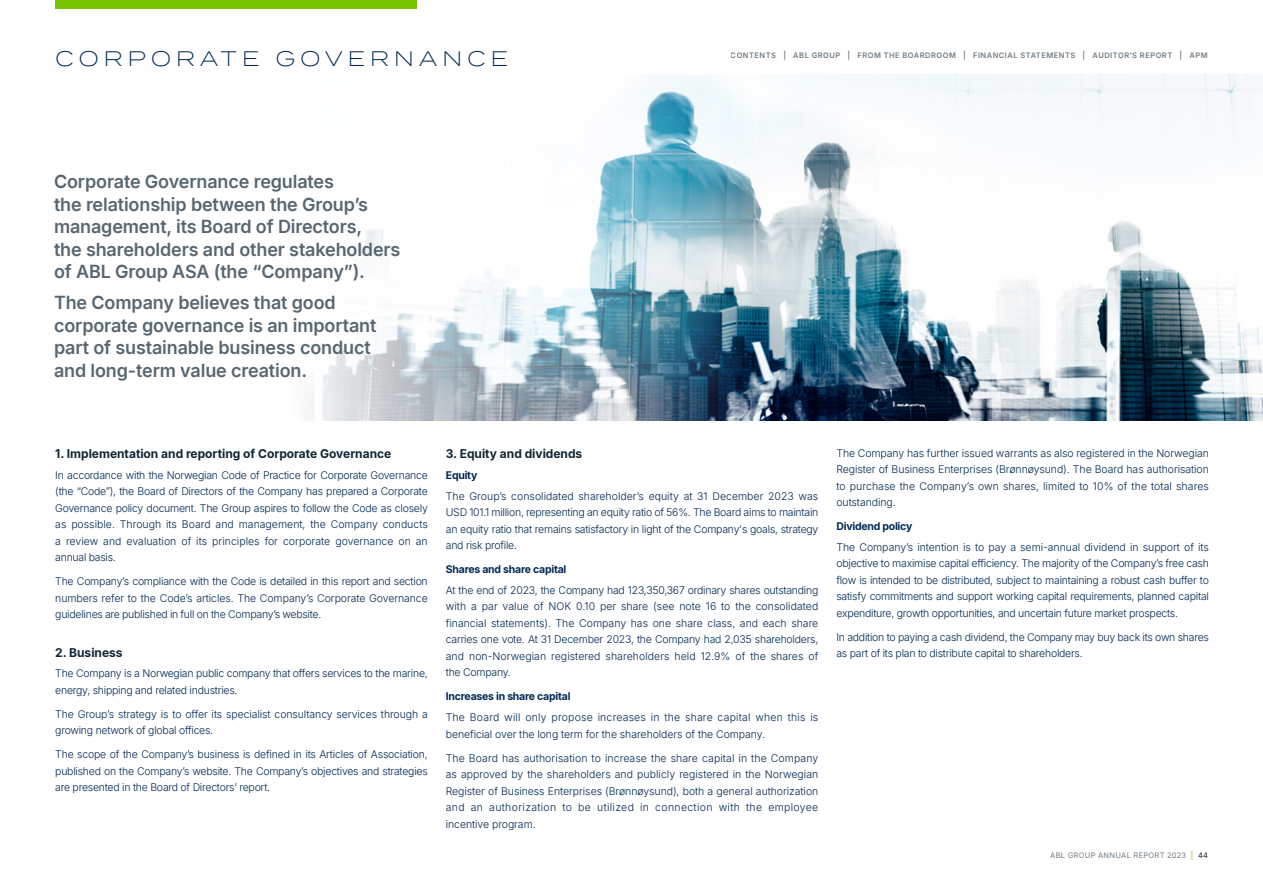
<style>
.page{position:relative;width:1263px;height:893px;background:#fff}
.page>*{position:absolute;margin:0;border:0;box-sizing:border-box;transform-origin:0 0}
.t1{font:300 21px "Termina";letter-spacing:.22em;color:#002855}
.t2{font:600 18px/22.5px "Inter";letter-spacing:-.01em;color:#576671}
.t3{font:700 12px "Inter";color:#0f2434}
.t4{font:300 10.5px/16.5px "Inter";letter-spacing:-.025em;color:#002855;text-align:justify}
.t5{font:300 10.5px/16.5px "Inter";color:#002855}
.t6{font:700 10.5px "Inter";letter-spacing:-.02em;color:#002855}
.t7{font:600 7.5px "Inter";letter-spacing:.065em;color:#6f7c85}
.t8{font:7.5px "Inter";letter-spacing:.04em;color:#6f7c85}
.s1{color:#79c300}
.s2{color:#0f2434}
</style>
<div class="page">
<img style="left:308px;top:75px;width:955px;height:346px">
<div style="left:55px;top:0;width:362px;height:8px;background:#79c300"></div>
<div style="left:55px;top:0;width:275px;height:9px;background:#79c300"></div>
<h1 class="t1" style="left:55px;top:43px;width:454px">CORPORATE GOVERNANCE</h1>
<h2 class="t2" style="left:54px;top:170px;width:348px">Corporate Governance regulates<br>the relationship between the Group’s management, its Board of Directors,<br>the shareholders and other stakeholders of ABL Group ASA (the “Company”).</h2>
<h2 class="t2" style="left:54px;top:291px;width:324px">The Company believes that good corporate governance is an important part of sustainable business conduct and long-term value creation.</h2>
<p class="t7" style="left:731px;top:50px;width:478px">CONTENTS | ABL GROUP | FROM THE BOARDROOM | FINANCIAL STATEMENTS | AUDITOR’S REPORT | APM</p>
<p class="t3" style="left:55px;top:445px;width:338px">1. Implementation and reporting of Corporate Governance</p>
<p class="t4" style="left:55px;top:466px;width:374px">In accordance with the Norwegian Code of Practice for Corporate Governance (the “Code”), the Board of Directors of the Company has prepared a Corporate Governance policy document. The Group aspires to follow the Code as closely as possible. Through its Board and management, the Company conducts a review and evaluation of its principles for corporate governance on an annual basis.</p>
<p class="t4" style="left:55px;top:573px;width:374px">The Company’s compliance with the Code is detailed in this report and section numbers refer to the Code’s articles. The Company’s Corporate Governance guidelines are published in full on the Company’s website.</p>
<p class="t3" style="left:55px;top:643px;width:69px">2. Business</p>
<p class="t4" style="left:55px;top:665px;width:374px">The Company is a Norwegian public company that offers services to the marine, energy, shipping and related industries.</p>
<p class="t4" style="left:55px;top:705px;width:374px">The Group’s strategy is to offer its specialist consultancy services through a growing network of global offices.</p>
<p class="t4" style="left:55px;top:746px;width:374px">The scope of the Company’s business is defined in its Articles of Association, published on the Company’s website. The Company’s objectives and strategies are presented in the Board of Directors’ report.</p>
<p class="t3" style="left:446px;top:445px;width:138px">3. Equity and dividends</p>
<p class="t6" style="left:446px;top:467px;width:33px">Equity</p>
<p class="t4" style="left:446px;top:487px;width:374px">The Group’s consolidated shareholder’s equity at 31 December 2023 was USD 101.1 million, representing an equity ratio of 56%. The Board aims to maintain an equity ratio that remains satisfactory in light of the Company's goals, strategy and risk profile.</p>
<p class="t6" style="left:446px;top:561px;width:122px">Shares and share capital</p>
<p class="t4" style="left:446px;top:581px;width:374px">At the end of 2023, the Company had 123,350,367 ordinary shares outstanding with a par value of NOK 0.10 per share (see note 16 to the consolidated financial statements). The Company has one share class, and each share carries one vote. At 31 December 2023, the Company had 2,035 shareholders, and non-Norwegian registered shareholders held 12.9% of the shares of the Company.</p>
<p class="t6" style="left:446px;top:689px;width:126px">Increases in share capital</p>
<p class="t5" style="left:446px;top:709px;width:374px">The Board will only propose increases in the share capital when this is beneficial over the long term for the shareholders of the Company.</p>
<p class="t4" style="left:446px;top:749px;width:374px">The Board has authorisation to increase the share capital in the Company as approved by the shareholders and publicly registered in the Norwegian Register of Business Enterprises (Brønnøysund), both a general authorization and an authorization to be utilized in connection with the employee incentive program.</p>
<p class="t4" style="left:836px;top:444px;width:374px">The Company has further issued warrants as also registered in the Norwegian Register of Business Enterprises (Brønnøysund). The Board has authorisation to purchase the Company’s own shares, limited to 10% of the total shares outstanding.</p>
<p class="t6" style="left:836px;top:518px;width:77px">Dividend policy</p>
<p class="t4" style="left:836px;top:538px;width:374px">The Company’s intention is to pay a semi-annual dividend in support of its objective to maximise capital efficiency. The majority of the Company’s free cash flow is intended to be distributed, subject to maintaining a robust cash buffer to satisfy commitments and support working capital requirements, planned capital expenditure, growth opportunities, and uncertain future market prospects.</p>
<p class="t4" style="left:836px;top:628px;width:374px">In addition to paying a cash dividend, the Company may buy back its own shares as part of its plan to distribute capital to shareholders.</p>
<p class="t8" style="left:1050px;top:849px;width:159px">ABL GROUP ANNUAL REPORT 2023 <span class="s1">|</span> <span class="s2">44</span></p>
</div>
